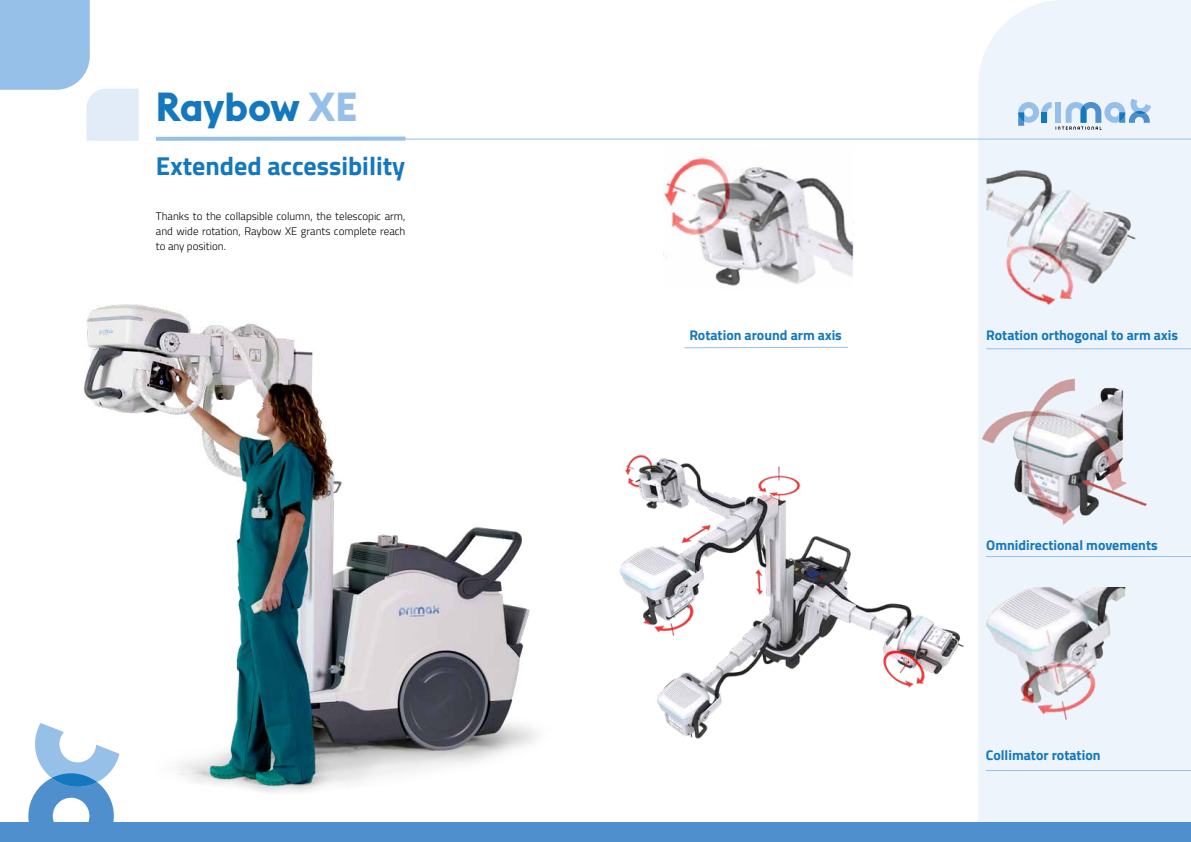
<style>
.page{position:relative;width:1191px;height:842px;background:#fff}
.page>*{position:absolute;margin:0;border:0;box-sizing:border-box;transform-origin:0 0}
.t1{font:700 40px "Euclid Flex";color:#1478be}
.t2{font:700 26px "Titillium Web";color:#1478be}
.t3{font:700 14px "Titillium Web";color:#1478be}
.t4{font:300 11px/15px "Titillium Web";color:#000;text-align:justify}
.s1{color:#96c0e8}
</style>
<div class="page">
<div style="left:978px;top:0;width:213px;height:822px;background:#eef4fc"></div>
<div style="left:0;top:822px;width:1191px;height:20px;background:#4f8fcd"></div>
<svg style="left:1018px;top:99px;width:133px;height:31px;background:#bad3eb"></svg>
<hr style="left:156px;top:139px;width:1035px;height:1px;background:#96c0e8">
<img style="left:983px;top:160px;width:154px;height:148px">
<hr style="left:986px;top:348px;width:205px;height:1px;background:#96c0e8">
<hr style="left:986px;top:770px;width:205px;height:1px;background:#96c0e8">
<svg style="left:0;top:0;width:139px;height:141px"></svg>
<svg style="left:28px;top:799px;width:86px;height:23px"></svg>
<svg style="left:156px;top:137px;width:249px;height:4px"></svg>
<img style="left:619px;top:454px;width:346px;height:285px">
<hr style="left:986px;top:556px;width:205px;height:1px;background:#96c0e8">
<img style="left:664px;top:157px;width:189px;height:129px">
<img style="left:980px;top:587px;width:148px;height:136px">
<img style="left:978px;top:371px;width:182px;height:154px">
<svg style="left:684px;top:346px;width:164px;height:3px"></svg>
<img style="left:32px;top:304px;width:505px;height:495px">
<h1 class="t1" style="left:156px;top:84px;width:203px">Raybow <span class="s1">XE</span></h1>
<h2 class="t2" style="left:156px;top:146px;width:251px">Extended accessibility</h2>
<p class="t4" style="left:156px;top:208px;width:251px">Thanks to the collapsible column, the telescopic arm, and wide rotation, Raybow XE grants complete reach to any position.</p>
<p class="t3" style="left:689px;top:324px;width:154px">Rotation around arm axis</p>
<p class="t3" style="left:986px;top:324px;width:193px">Rotation orthogonal to arm axis</p>
<p class="t3" style="left:986px;top:534px;width:173px">Omnidirectional movements</p>
<p class="t3" style="left:986px;top:744px;width:116px">Collimator rotation</p>
</div>
